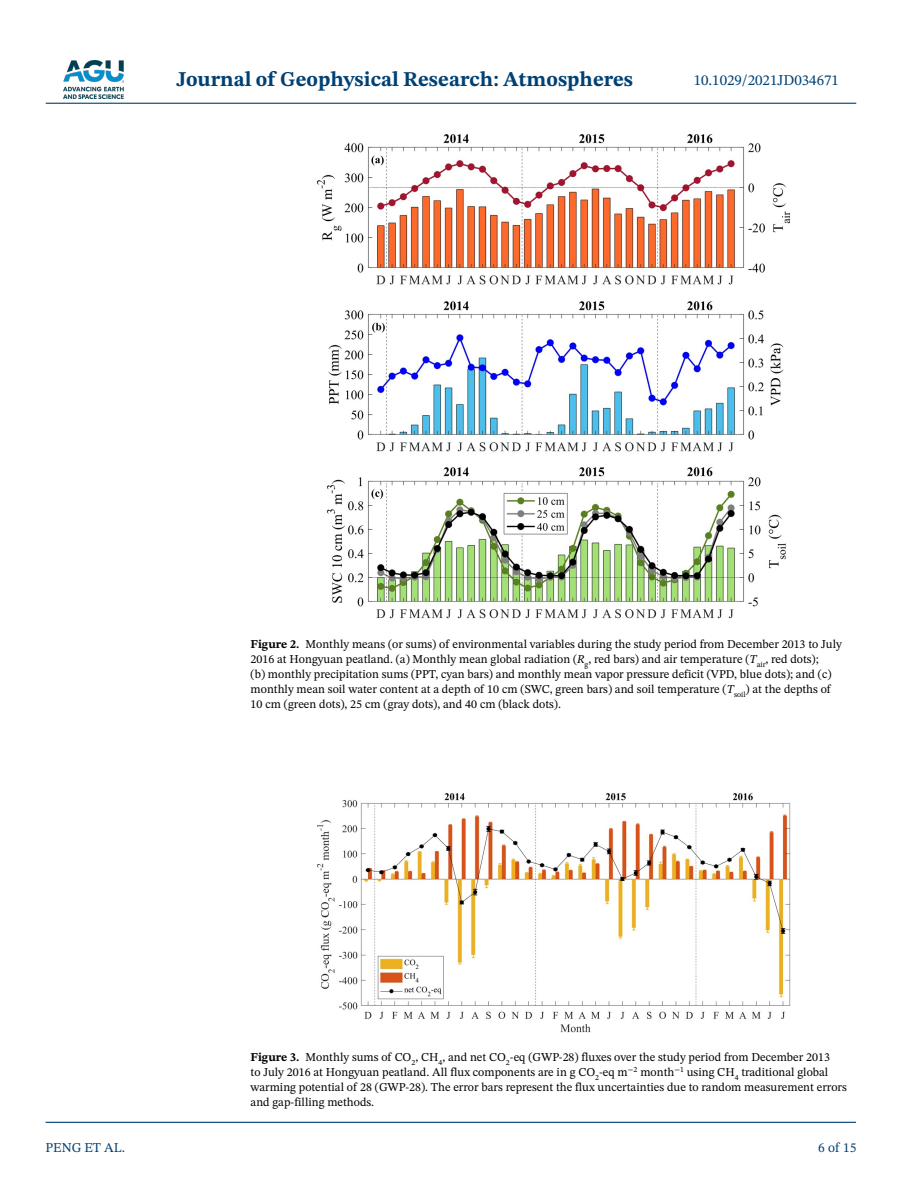
<style>
.page{position:relative;width:902px;height:1183px;background:#fff}
.page>*{position:absolute;margin:0;border:0;box-sizing:border-box;transform-origin:0 0}
.t1{font:700 21px "STIX Two Text";color:#004174}
.t2{font:15px "STIX Two Text";color:#004174}
.t3{font:13.5px "STIX Two Text";color:#004174}
.t4{font:12px/15px "STIX Two Text";color:#000}
.s1{font-weight:700}
.s2{font-style:italic}
</style>
<div class="page">
<img style="left:63px;top:60px;width:60px;height:39px">
<hr style="left:46px;top:103px;width:810px;height:1px;background:#004174">
<hr style="left:45px;top:1121px;width:810px;height:1px;background:#004174">
<img style="left:317px;top:134px;width:473px;height:484px">
<img style="left:317px;top:793px;width:473px;height:239px">
<h1 class="t1" style="left:176px;top:64px;width:458px">Journal of Geophysical Research: Atmospheres</h1>
<p class="t2" style="left:693px;top:69px;width:147px">10.1029/2021JD034671</p>
<p class="t4" style="left:250px;top:636px;width:592px"><span class="s1">Figure 2.</span> Monthly means (or sums) of environmental variables during the study period from December 2013 to July 2016 at Hongyuan peatland. (a) Monthly mean global radiation (<span class="s2">R</span><sub>g</sub>, red bars) and air temperature (<span class="s2">T</span><sub>air</sub>, red dots);<br>(b) monthly precipitation sums (PPT, cyan bars) and monthly mean vapor pressure deficit (VPD, blue dots); and (c) monthly mean soil water content at a depth of 10 cm (SWC, green bars) and soil temperature (<span class="s2">T</span><sub>soil</sub>) at the depths of 10 cm (green dots), 25 cm (gray dots), and 40 cm (black dots).</p>
<p class="t3" style="left:45px;top:1137px;width:81px">PENG ET AL.</p>
<p class="t4" style="left:250px;top:1049px;width:597px"><span class="s1">Figure 3.</span> Monthly sums of CO<sub>2</sub>, CH<sub>4</sub>, and net CO<sub>2</sub>-eq (GWP-28) fluxes over the study period from December 2013<br>to July 2016 at Hongyuan peatland. All flux components are in g CO<sub>2</sub>-eq m<sup>−2</sup> month<sup>−1</sup> using CH<sub>4</sub> traditional global warming potential of 28 (GWP-28). The error bars represent the flux uncertainties due to random measurement errors and gap-filling methods.</p>
<p class="t3" style="left:818px;top:1137px;width:40px">6 of 15</p>
</div>
